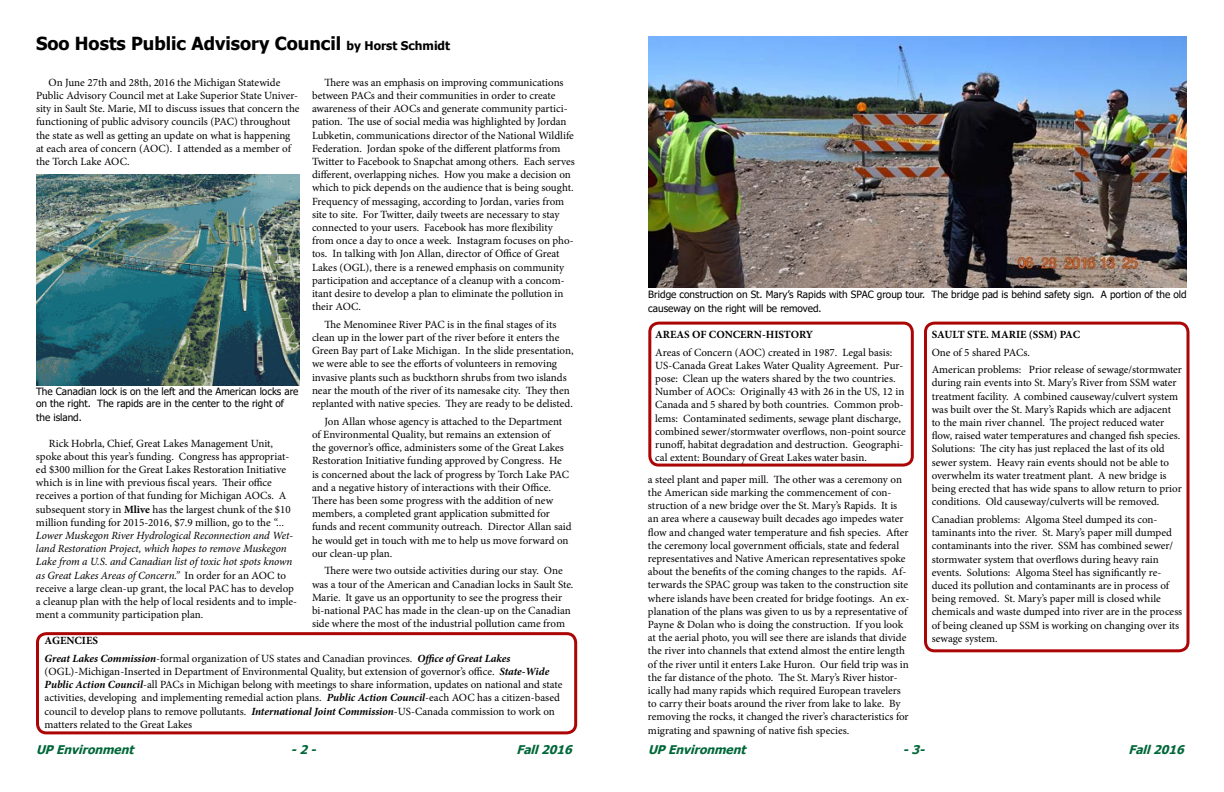
<style>
.page{position:relative;width:1224px;height:792px;background:#fff}
.page>*{position:absolute;margin:0;border:0;box-sizing:border-box;transform-origin:0 0}
.t1{font:700 18px "Tahoma";color:#000}
.t2{font:italic 700 12px "Tahoma";color:#006738}
.t3{font:11px/13.2px "Minion Pro";letter-spacing:-.005em;color:#000}
.t4{font:700 11px "Minion Pro";color:#000}
.t5{font:10px/12px "Tahoma";color:#000}
.s1{font-size:12px}
.s2{font-weight:700}
.s3{font-style:italic}
.s4{font-weight:700;font-style:italic}
</style>
<div class="page">
<div style="left:36px;top:632px;width:541px;height:102px;border:3px solid #ab0506;border-radius:9px"></div>
<div style="left:648px;top:322px;width:266px;height:145px;border:3px solid #ab0506;border-radius:9px"></div>
<img style="left:649px;top:36px;width:538px;height:252px">
<img style="left:36px;top:175px;width:264px;height:210px">
<div style="left:924px;top:322px;width:266px;height:330px;border:3px solid #ab0506;border-radius:9px"></div>
<h1 class="t1" style="left:36px;top:31px;width:416px">Soo Hosts Public Advisory Council <span class="s1">by Horst Schmidt</span></h1>
<p class="t3" style="left:36px;top:76px;width:265px;text-indent:12px">On June 27th and 28th, 2016 the Michigan Statewide Public Advisory Council met at Lake Superior State Univer&shy;sity in Sault Ste. Marie, MI to discuss issues that concern the functioning of public advisory councils (PAC) throughout the state as well as getting an update on what is happening at each area of concern (AOC). I attended as a member of the Torch Lake AOC.</p>
<p class="t5" style="left:36px;top:386px;width:264px">The Canadian lock is on the left and the American locks are on the right. The rapids are in the center to the right of</p>
<p class="t5" style="left:36px;top:412px;width:47px">the island.</p>
<p class="t3" style="left:36px;top:437px;width:263px;text-indent:13px">Rick Hobrla, Chief, Great Lakes Management Unit, spoke about this year’s funding. Congress has appropriat&shy;ed $300 million for the Great Lakes Restoration Initiative which is in line with previous fiscal years. Their office receives a portion of that funding for Michigan AOCs. A subsequent story in <span class="s2">Mlive</span> has the largest chunk of the $10 million funding for 2015-2016, $7.9 million, go to the <span class="s3">“...<br>Lower Muskegon River Hydrological Reconnection and Wet&shy;land Restoration Project, which hopes to remove Muskegon Lake from a U.S. and Canadian list of toxic hot spots known as Great Lakes Areas of Concern.”</span> In order for an AOC to receive a large clean-up grant, the local PAC has to develop a cleanup plan with the help of local residents and to imple&shy;ment a community participation plan.</p>
<p class="t3" style="left:312px;top:76px;width:264px;text-indent:12px">There was an emphasis on improving communications between PACs and their communities in order to create awareness of their AOCs and generate community partici&shy;pation. The use of social media was highlighted by Jordan Lubketin, communications director of the National Wildlife Federation. Jordan spoke of the different platforms from Twitter to Facebook to Snapchat among others. Each serves different, overlapping niches. How you make a decision on which to pick depends on the audience that is being sought.<br>Frequency of messaging, according to Jordan, varies from site to site. For Twitter, daily tweets are necessary to stay connected to your users. Facebook has more flexibility from once a day to once a week. Instagram focuses on pho&shy;tos. In talking with Jon Allan, director of Office of Great Lakes (OGL), there is a renewed emphasis on community participation and acceptance of a cleanup with a concom&shy;itant desire to develop a plan to eliminate the pollution in their AOC.</p>
<p class="t3" style="left:312px;top:318px;width:263px;text-indent:12px">The Menominee River PAC is in the final stages of its clean up in the lower part of the river before it enters the Green Bay part of Lake Michigan. In the slide presentation, we were able to see the efforts of volunteers in removing invasive plants such as buckthorn shrubs from two islands near the mouth of the river of its namesake city. They then replanted with native species. They are ready to be delisted.</p>
<p class="t3" style="left:312px;top:415px;width:261px;text-indent:12px">Jon Allan whose agency is attached to the Department of Environmental Quality, but remains an extension of<br>the governor’s office, administers some of the Great Lakes Restoration Initiative funding approved by Congress. He is concerned about the lack of progress by Torch Lake PAC and a negative history of interactions with their Office.<br>There has been some progress with the addition of new members, a completed grant application submitted for funds and recent community outreach. Director Allan said he would get in touch with me to help us move forward on our clean-up plan.</p>
<p class="t3" style="left:312px;top:564px;width:263px;text-indent:12px">There were two outside activities during our stay. One was a tour of the American and Canadian locks in Sault Ste.<br>Marie. It gave us an opportunity to see the progress their bi-national PAC has made in the clean-up on the Canadian side where the most of the industrial pollution came from</p>
<p class="t3" style="left:45px;top:632px;width:467px;line-height:17.7px"><span class="s2">AGENCIES<br></span><span class="s4">Great Lakes Commission</span>-formal organization of US states and Canadian provinces. <span class="s4">Office of Great Lakes</span></p>
<p class="t3" style="left:45px;top:665px;width:519px">(OGL)-Michigan-Inserted in Department of Environmental Quality, but extension of governor’s office. <span class="s4">State-Wide Public Action Council</span>-all PACs in Michigan belong with meetings to share information, updates on national and state activities, developing and implementing remedial action plans. <span class="s4">Public Action Council</span>-each AOC has a citizen-based council to develop plans to remove pollutants. <span class="s4">International Joint Commission</span>-US-Canada commission to work on matters related to the Great Lakes</p>
<p class="t5" style="left:648px;top:287px;width:540px;line-height:14.4px">Bridge construction on St. Mary’s Rapids with SPAC group tour. The bridge pad is behind safety sign. A portion of the old causeway on the right will be removed.</p>
<p class="t4" style="left:655px;top:327px;width:159px">AREAS OF CONCERN-HISTORY</p>
<p class="t3" style="left:655px;top:346px;width:252px">Areas of Concern (AOC) created in 1987. Legal basis:<br>US-Canada Great Lakes Water Quality Agreement. Pur&shy;pose: Clean up the waters shared by the two countries.<br>Number of AOCs: Originally 43 with 26 in the US, 12 in Canada and 5 shared by both countries. Common prob&shy;lems: Contaminated sediments, sewage plant discharge, combined sewer/stormwater overflows, non-point source runoff, habitat degradation and destruction. Geographi&shy;cal extent: Boundary of Great Lakes water basin.</p>
<p class="t3" style="left:648px;top:473px;width:263px">a steel plant and paper mill. The other was a ceremony on the American side marking the commencement of con&shy;struction of a new bridge over the St. Mary’s Rapids. It is an area where a causeway built decades ago impedes water flow and changed water temperature and fish species. After the ceremony local government officials, state and federal representatives and Native American representatives spoke about the benefits of the coming changes to the rapids. Af&shy;terwards the SPAC group was taken to the construction site where islands have been created for bridge footings. An ex&shy;planation of the plans was given to us by a representative of Payne &amp; Dolan who is doing the construction. If you look at the aerial photo, you will see there are islands that divide the river into channels that extend almost the entire length of the river until it enters Lake Huron. Our field trip was in the far distance of the photo. The St. Mary’s River histor&shy;ically had many rapids which required European travelers to carry their boats around the river from lake to lake. By removing the rocks, it changed the river’s characteristics for migrating and spawning of native fish species.</p>
<p class="t4" style="left:932px;top:327px;width:150px">SAULT STE. MARIE (SSM) PAC</p>
<p class="t3" style="left:932px;top:343px;width:252px;line-height:17.7px">One of 5 shared PACs.<br>American problems: Prior release of sewage/stormwater</p>
<p class="t3" style="left:932px;top:376px;width:252px">during rain events into St. Mary’s River from SSM water treatment facility. A combined causeway/culvert system was built over the St. Mary’s Rapids which are adjacent to the main river channel. The project reduced water flow, raised water temperatures and changed fish species.<br>Solutions: The city has just replaced the last of its old sewer system. Heavy rain events should not be able to overwhelm its water treatment plant. A new bridge is being erected that has wide spans to allow return to prior conditions. Old causeway/culverts will be removed.</p>
<p class="t3" style="left:932px;top:513px;width:252px">Canadian problems: Algoma Steel dumped its con&shy;taminants into the river. St. Mary’s paper mill dumped contaminants into the river. SSM has combined sewer/ stormwater system that overflows during heavy rain events. Solutions: Algoma Steel has significantly re&shy;duced its pollution and contaminants are in process of being removed. St. Mary’s paper mill is closed while chemicals and waste dumped into river are in the process of being cleaned up SSM is working on changing over its sewage system.</p>
<p class="t2" style="left:36px;top:741px;width:104px">UPEnvironment</p>
<p class="t2" style="left:291px;top:741px;width:31px">-2-</p>
<p class="t2" style="left:516px;top:741px;width:62px">Fall2016</p>
<p class="t2" style="left:648px;top:741px;width:104px">UPEnvironment</p>
<p class="t2" style="left:903px;top:741px;width:28px">-3-</p>
<p class="t2" style="left:1128px;top:741px;width:62px">Fall2016</p>
</div>
